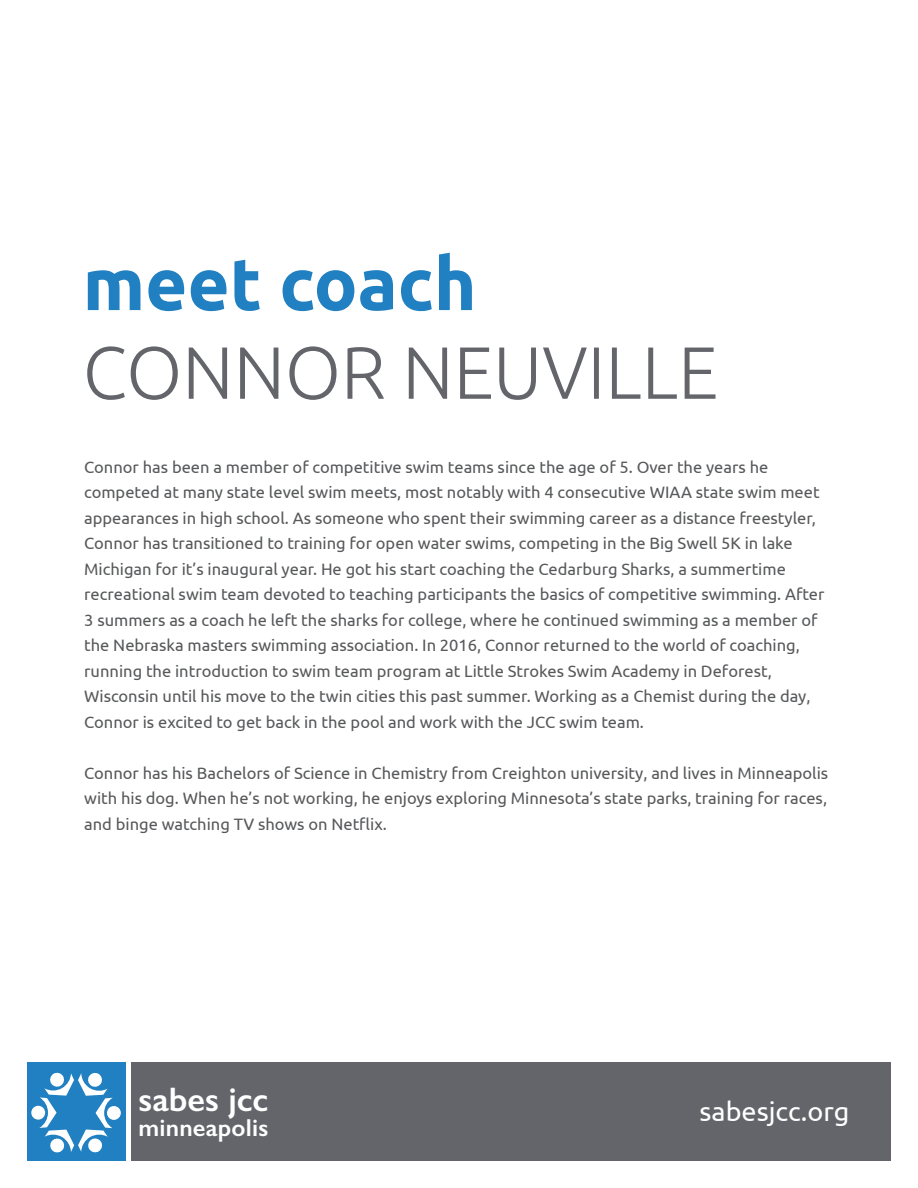
<style>
.page{position:relative;width:918px;height:1188px;background:#fff}
.page>*{position:absolute;margin:0;border:0;box-sizing:border-box;transform-origin:0 0}
.t1{font:600 34.05px "Gill Sans";color:#fff}
.t2{font:27px "Ubuntu";color:#fff}
.t3{font:600 24.6px "Gill Sans";letter-spacing:.01em;color:#fff}
.t4{font:16.5px/25.5px "Ubuntu";color:#57585a}
</style>
<div class="page">
<div style="left:27px;top:1063px;width:98px;height:98px;background:#2080c1"></div>
<div style="left:132px;top:1063px;width:759px;height:98px;background:#63656a"></div>
<div style="left:31px;top:1106px;width:14px;height:14px;background:#fff;border-radius:50%"></div>
<div style="left:107px;top:1106px;width:14px;height:14px;background:#fff;border-radius:50%"></div>
<svg style="left:39px;top:1072px;width:74px;height:81px"></svg>
<svg style="left:87px;top:346px;width:629px;height:54px"></svg>
<svg style="left:88px;top:253px;width:384px;height:58px"></svg>
<p class="t4" style="left:84px;top:454px;width:742px">Connor has been a member of competitive swim teams since the age of 5. Over the years he competed at many state level swim meets, most notably with 4 consecutive WIAA state swim meet appearances in high school. As someone who spent their swimming career as a distance freestyler, Connor has transitioned to training for open water swims, competing in the Big Swell 5K in lake Michigan for it’s inaugural year. He got his start coaching the Cedarburg Sharks, a summertime recreational swim team devoted to teaching participants the basics of competitive swimming. After 3 summers as a coach he left the sharks for college, where he continued swimming as a member of the Nebraska masters swimming association. In 2016, Connor returned to the world of coaching, running the introduction to swim team program at Little Strokes Swim Academy in Deforest, Wisconsin until his move to the twin cities this past summer. Working as a Chemist during the day, Connor is excited to get back in the pool and work with the JCC swim team.</p>
<p class="t4" style="left:84px;top:760px;width:746px;text-align:justify">Connor has his Bachelors of Science in Chemistry from Creighton university, and lives in Minneapolis with his dog. When he’s not working, he enjoys exploring Minnesota’s state parks, training for races, and binge watching TV shows on Netflix.</p>
<p class="t1" style="left:139px;top:1079px;width:131px">sabes jcc</p>
<p class="t3" style="left:139px;top:1113px;width:131px">minneapolis</p>
<p class="t2" style="left:700px;top:1095px;width:151px">sabesjcc.org</p>
</div>
